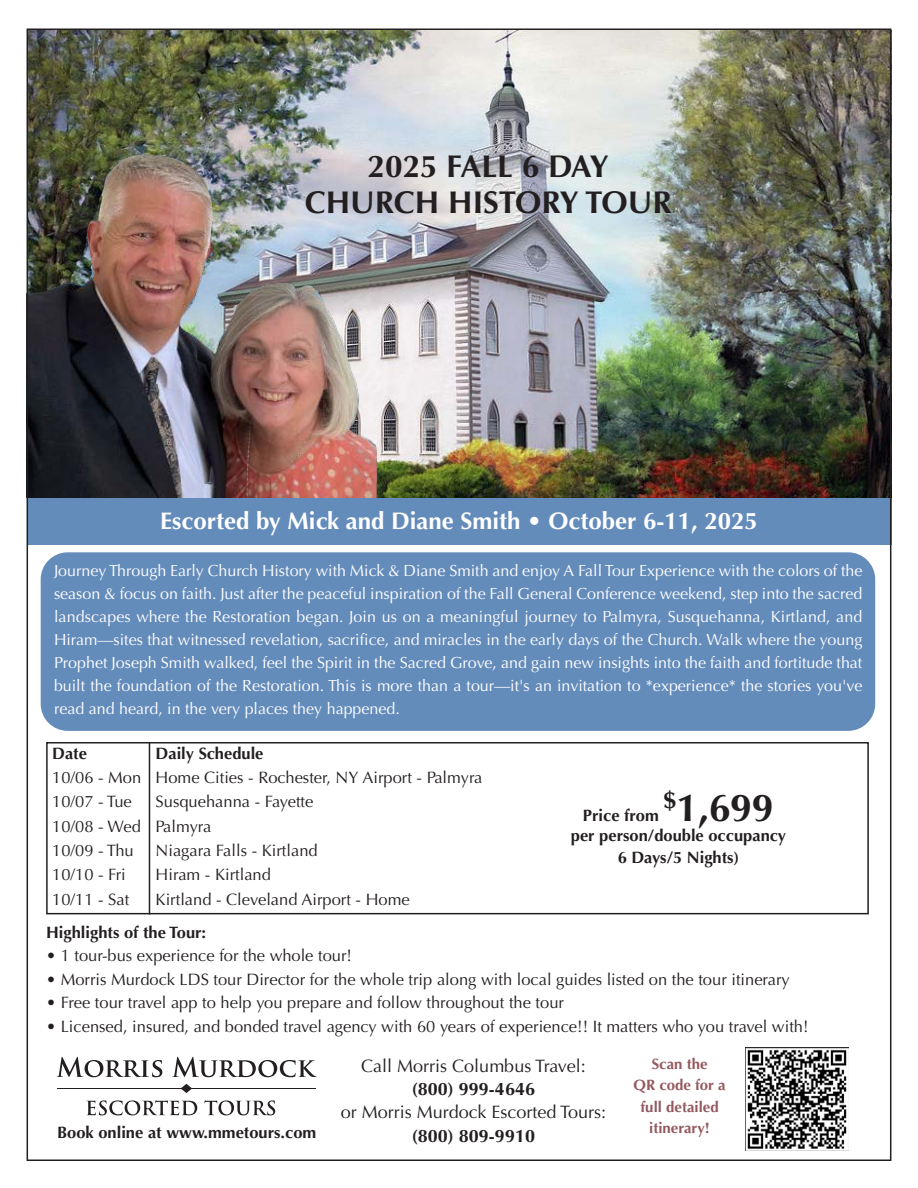
<style>
.page{position:relative;width:918px;height:1188px;background:#fff}
.page>*{position:absolute;margin:0;border:0;box-sizing:border-box;transform-origin:0 0}
.t1{font:700 39px "Optima";color:#231f20}
.t2{font:700 31.5px "Optima";color:#231f20}
.t3{font:700 24px "Optima";color:#fff}
.t4{font:18px "Optima";color:#231f20}
.t5{font:700 18px "Optima";color:#231f20}
.t6{font:16.5px "Optima";color:#231f20}
.t7{font:700 16.5px "Optima";color:#231f20}
.t8{font:16.05px/23px "Optima";color:#fff;text-align:justify}
.t9{font:700 15px/21.5px "Optima";color:#94585e;text-align:center}
</style>
<div class="page">
<img style="left:30px;top:30px;width:862px;height:468px">
<hr style="left:57px;top:1088px;width:259px;height:1px;background:#231f20">
<svg style="left:181px;top:1084px;width:11px;height:9px"></svg>
<svg style="left:86px;top:1100px;width:111px;height:15px"></svg>
<svg style="left:204px;top:1100px;width:71px;height:15px"></svg>
<svg style="left:57px;top:1057px;width:105px;height:20px"></svg>
<svg style="left:172px;top:1057px;width:145px;height:20px"></svg>
<img style="left:745px;top:1047px;width:104px;height:103px">
<div style="left:27px;top:498px;width:865px;height:47px;background:#648cbb"></div>
<div style="left:46px;top:742px;width:823px;height:172px;border:2px solid #231f20"></div>
<hr style="left:149px;top:742px;width:1px;height:172px;background:#231f20">
<div style="left:41px;top:552px;width:834px;height:179px;background:#648cbb;border-radius:27px"></div>
<img style="left:30px;top:154px;width:347px;height:344px">
<p class="t2" style="left:368px;top:148px;width:243px">2025 FALL 6 DAY</p>
<p class="t2" style="left:305px;top:184px;width:368px">CHURCH HISTORY TOUR</p>
<p class="t3" style="left:160px;top:507px;width:599px">Escorted by Mick and Diane Smith • October 6-11, 2025</p>
<p class="t8" style="left:54px;top:560px;width:810px">Journey Through Early Church History with Mick &amp; Diane Smith and enjoy A Fall Tour Experience with the colors of the season &amp; focus on faith. Just after the peaceful inspiration of the Fall General Conference weekend, step into the sacred landscapes where the Restoration began. Join us on a meaningful journey to Palmyra, Susquehanna, Kirtland, and Hiram—sites that witnessed revelation, sacrifice, and miracles in the early days of the Church. Walk where the young Prophet Joseph Smith walked, feel the Spirit in the Sacred Grove, and gain new insights into the faith and fortitude that built the foundation of the Restoration. This is more than a tour—it's an invitation to *experience* the stories you've read and heard, in the very places they happened.</p>
<p class="t7" style="left:52px;top:743px;width:36px">Date</p>
<p class="t7" style="left:156px;top:743px;width:109px">Daily Schedule</p>
<p class="t6" style="left:52px;top:768px;width:432px">10/06 - Mon Home Cities - Rochester, NY Airport - Palmyra</p>
<p class="t6" style="left:52px;top:792px;width:81px">10/07 - Tue</p>
<p class="t6" style="left:156px;top:792px;width:159px">Susquehanna - Fayette</p>
<p class="t6" style="left:52px;top:816px;width:161px">10/08 - Wed Palmyra</p>
<p class="t6" style="left:52px;top:841px;width:83px">10/09 - Thu</p>
<p class="t6" style="left:156px;top:841px;width:164px">Niagara Falls - Kirtland</p>
<p class="t6" style="left:52px;top:865px;width:75px">10/10 - Fri</p>
<p class="t6" style="left:156px;top:865px;width:117px">Hiram - Kirtland</p>
<p class="t6" style="left:52px;top:889px;width:79px">10/11 - Sat</p>
<p class="t6" style="left:156px;top:889px;width:256px">Kirtland - Cleveland Airport - Home</p>
<p class="t1" style="left:663px;top:785px;width:112px"><sup>$</sup>1,699</p>
<p class="t7" style="left:571px;top:825px;width:217px">per person/double occupancy</p>
<p class="t7" style="left:618px;top:848px;width:123px">6 Days/5 Nights)</p>
<p class="t7" style="left:583px;top:806px;width:77px">Price from</p>
<p class="t7" style="left:46px;top:923px;width:162px">Highlights of the Tour:</p>
<p class="t6" style="left:46px;top:946px;width:307px">• 1 tour-bus experience for the whole tour!</p>
<p class="t6" style="left:46px;top:970px;width:745px">• Morris Murdock LDS tour Director for the whole trip along with local guides listed on the tour itinerary</p>
<p class="t6" style="left:46px;top:993px;width:519px">• Free tour travel app to help you prepare and follow throughout the tour</p>
<p class="t6" style="left:46px;top:1017px;width:764px">• Licensed, insured, and bonded travel agency with 60 years of experience!! It matters who you travel with!</p>
<p class="t4" style="left:361px;top:1055px;width:226px">Call Morris Columbus Travel:</p>
<p class="t5" style="left:412px;top:1078px;width:125px">(800) 999-4646</p>
<p class="t4" style="left:341px;top:1102px;width:267px">or Morris Murdock Escorted Tours:</p>
<p class="t7" style="left:57px;top:1123px;width:261px">Book online at www.mmetours.com</p>
<p class="t5" style="left:412px;top:1125px;width:125px">(800) 809-9910</p>
<p class="t9" style="left:652px;top:1053px;width:57px">Scan the</p>
<p class="t9" style="left:634px;top:1075px;width:94px">QR code for a full detailed</p>
<p class="t9" style="left:649px;top:1118px;width:62px">itinerary!</p>
</div>
